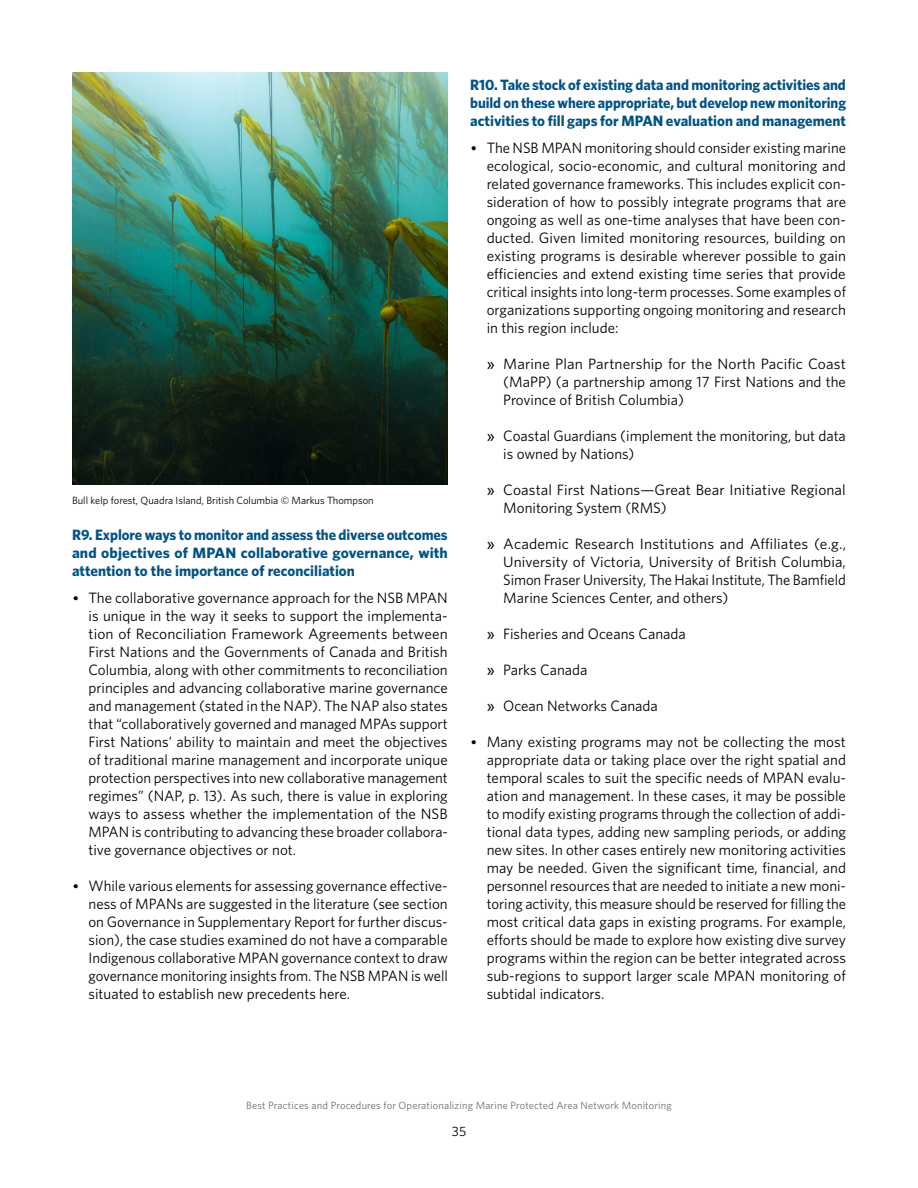
<style>
.page{position:relative;width:918px;height:1188px;background:#fff}
.page>*{position:absolute;margin:0;border:0;box-sizing:border-box;transform-origin:0 0}
.t1{font:15px/18px "Whitney";color:#000;text-align:justify}
.t2{font:700 15px/18px "Whitney";color:#005387;text-align:justify}
.t3{font:13.5px "Whitney";color:#000}
.t4{font:10.5px "Whitney";letter-spacing:.015em;color:#6d6e71}
.t5{font:10.5px "Whitney";color:#000}
.s1{font-family:"Chronicle Text G2"}
.s2{font-weight:500}
</style>
<div class="page">
<img style="left:72px;top:72px;width:376px;height:412px">
<p class="t5" style="left:72px;top:493px;width:303px">Bull kelp forest, Quadra Island, British Columbia © Markus Thompson</p>
<p class="t2" style="left:72px;top:525px;width:377px">R9. Explore ways to monitor and assess the diverse outcomes and objectives of MPAN collaborative governance, with attention to the importance of reconciliation</p>
<p class="t1" style="left:88px;top:588px;width:361px;text-indent:-16px"><span class="s1">•</span> The collaborative governance approach for the NSB MPAN is unique in the way it seeks to support the implementa&shy;tion of Reconciliation Framework Agreements between First Nations and the Governments of Canada and British Columbia, along with other commitments to reconciliation principles and advancing collaborative marine governance and management (stated in the NAP). The NAP also states that “collaboratively governed and managed MPAs support First Nations’ ability to maintain and meet the objectives of traditional marine management and incorporate unique protection perspectives into new collaborative management regimes” (NAP, p. 13). As such, there is value in exploring ways to assess whether the implementation of the NSB MPAN is contributing to advancing these broader collabora&shy;tive governance objectives or not.</p>
<p class="t1" style="left:88px;top:876px;width:361px;text-indent:-16px"><span class="s1">•</span> While various elements for assessing governance effective&shy;ness of MPANs are suggested in the literature (see section on Governance in Supplementary Report for further discus&shy;sion), the case studies examined do not have a comparable Indigenous collaborative MPAN governance context to draw governance monitoring insights from. The NSB MPAN is well situated to establish new precedents here.</p>
<p class="t2" style="left:470px;top:75px;width:377px">R10. Take stock of existing data and monitoring activities and build on these where appropriate, but develop new monitoring activities to fill gaps for MPAN evaluation and management</p>
<p class="t1" style="left:487px;top:138px;width:361px;text-indent:-17px"><span class="s1">•</span> The NSB MPAN monitoring should consider existing marine ecological, socio-economic, and cultural monitoring and related governance frameworks. This includes explicit con&shy;sideration of how to possibly integrate programs that are ongoing as well as one-time analyses that have been con&shy;ducted. Given limited monitoring resources, building on existing programs is desirable wherever possible to gain efficiencies and extend existing time series that provide critical insights into long-term processes. Some examples of organizations supporting ongoing monitoring and research in this region include:</p>
<p class="t1" style="left:503px;top:354px;width:344px;text-indent:-16px"><span class="s2">»</span> Marine Plan Partnership for the North Pacific Coast (MaPP) (a partnership among 17 First Nations and the Province of British Columbia)</p>
<p class="t1" style="left:503px;top:426px;width:344px;text-indent:-16px"><span class="s2">»</span> Coastal Guardians (implement the monitoring, but data is owned by Nations)</p>
<p class="t1" style="left:503px;top:480px;width:344px;text-indent:-16px"><span class="s2">»</span> Coastal First Nations—Great Bear Initiative Regional<br>Monitoring System (RMS)</p>
<p class="t1" style="left:503px;top:534px;width:344px;text-indent:-16px"><span class="s2">»</span> Academic Research Institutions and Affiliates (e.g., University of Victoria, University of British Columbia, Simon Fraser University, The Hakai Institute, The Bamfield Marine Sciences Center, and others)</p>
<p class="t1" style="left:487px;top:624px;width:201px"><span class="s2">»</span> Fisheries and Oceans Canada</p>
<p class="t1" style="left:487px;top:660px;width:102px"><span class="s2">»</span> Parks Canada</p>
<p class="t1" style="left:487px;top:696px;width:173px"><span class="s2">»</span> Ocean Networks Canada</p>
<p class="t1" style="left:487px;top:732px;width:361px;text-indent:-16px"><span class="s1">•</span> Many existing programs may not be collecting the most appropriate data or taking place over the right spatial and temporal scales to suit the specific needs of MPAN evalu&shy;ation and management. In these cases, it may be possible to modify existing programs through the collection of addi&shy;tional data types, adding new sampling periods, or adding new sites. In other cases entirely new monitoring activities may be needed. Given the significant time, financial, and personnel resources that are needed to initiate a new moni&shy;toring activity, this measure should be reserved for filling the most critical data gaps in existing programs. For example, efforts should be made to explore how existing dive survey programs within the region can be better integrated across sub-regions to support larger scale MPAN monitoring of subtidal indicators.</p>
<p class="t4" style="left:246px;top:1099px;width:427px">Best Practices and Procedures for Operationalizing Marine Protected Area Network Monitoring</p>
<p class="t3" style="left:452px;top:1123px;width:16px">35</p>
</div>
